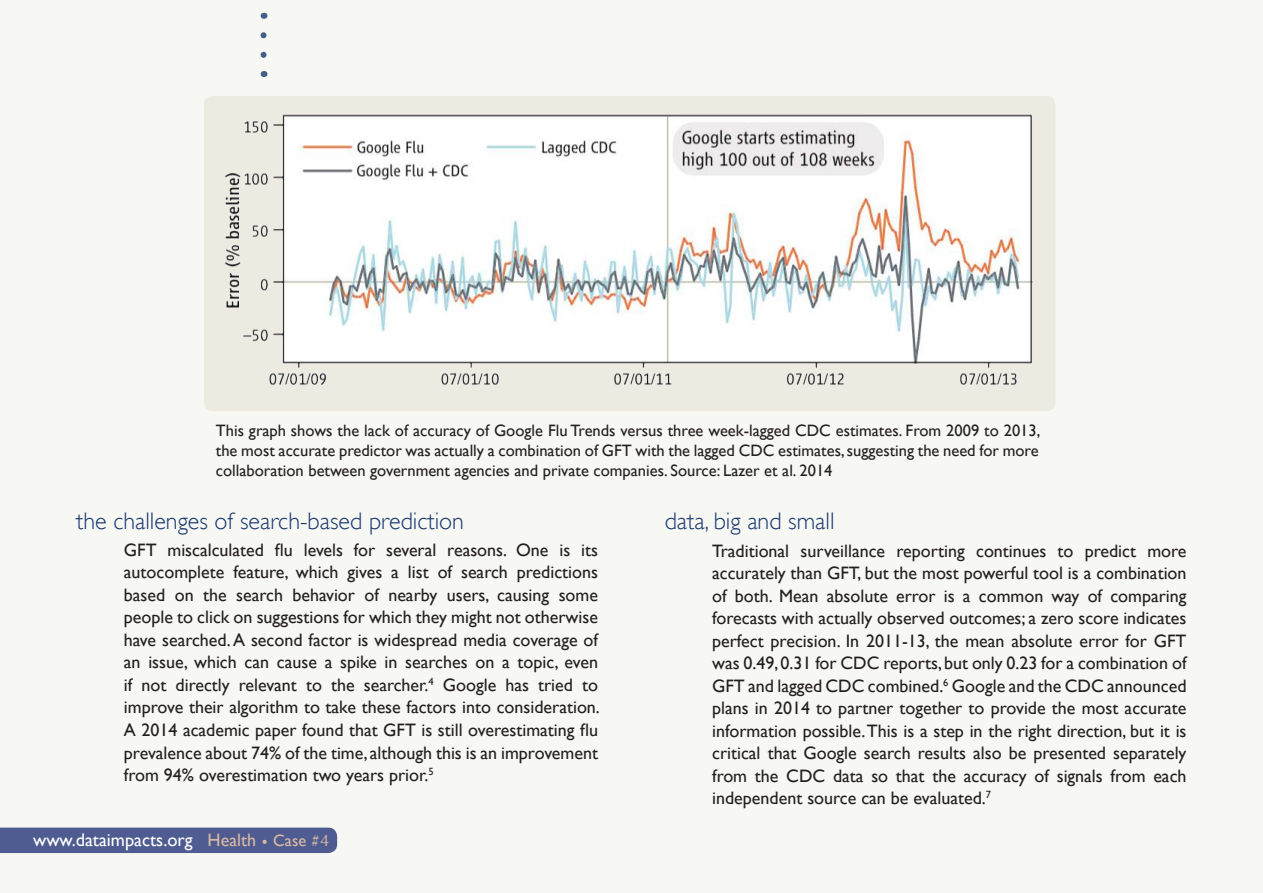
<style>
.page{position:relative;width:1263px;height:893px;background:#f7f7f3}
.page>*{position:absolute;margin:0;border:0;box-sizing:border-box;transform-origin:0 0}
.t1{font:300 24px "Gill Sans";color:#193870}
.t2{font:18.3px "Gill Sans";color:#fff}
.t3{font:18px/22.5px "Gill Sans";color:#231f20;text-align:justify}
.t4{font:16.5px/19.8px "Gill Sans";color:#231f20;text-align:justify}
.s1{font-size:18px;color:#dbbaa5}
.s2{font-family:"Optima";font-size:12px;color:#dbbaa5}
.s3{font-size:16.5px;color:#dbbaa5}
.s4{font-family:"Optima";font-size:16.5px;color:#dbbaa5}
</style>
<div class="page">
<div style="left:204px;top:96px;width:851px;height:315px;background:#eceae1;border-radius:9px"></div>
<svg style="left:261px;top:35px;width:6px;height:23px"></svg>
<div style="left:0;top:828px;width:337px;height:25px;background:#4f5c91"></div>
<img style="left:225px;top:114px;width:808px;height:272px">
<p class="t4" style="left:216px;top:421px;width:826px">This graph shows the lack of accuracy of Google Flu Trends versus three week-lagged CDC estimates. From 2009 to 2013, the most accurate predictor was actually a combination of GFT with the lagged CDC estimates, suggesting the need for more collaboration between government agencies and private companies. Source: Lazer et al. 2014</p>
<h1 class="t1" style="left:76px;top:507px;width:389px">the challenges of search-based prediction</h1>
<p class="t3" style="left:124px;top:538px;width:477px">GFT miscalculated flu levels for several reasons. One is its autocomplete feature, which gives a list of search predictions based on the search behavior of nearby users, causing some people to click on suggestions for which they might not otherwise have searched. A second factor is widespread media coverage of an issue, which can cause a spike in searches on a topic, even if not directly relevant to the searcher.<sup>4</sup> Google has tried to improve their algorithm to take these factors into consideration.<br>A 2014 academic paper found that GFT is still overestimating flu prevalence about 74% of the time, although this is an improvement from 94% overestimation two years prior.<sup>5</sup></p>
<p class="t2" style="left:33px;top:829px;width:298px">www.dataimpacts.org <span class="s1">Health</span> <span class="s2">•</span> <span class="s3">Case</span> <span class="s4">#4</span></p>
<h1 class="t1" style="left:665px;top:507px;width:171px">data, big and small</h1>
<p class="t3" style="left:712px;top:539px;width:476px">Traditional surveillance reporting continues to predict more accurately than GFT, but the most powerful tool is a combination of both. Mean absolute error is a common way of comparing forecasts with actually observed outcomes; a zero score indicates perfect precision. In 2011-13, the mean absolute error for GFT was 0.49, 0.31 for CDC reports, but only 0.23 for a combination of GFT and lagged CDC combined.<sup>6</sup> Google and the CDC announced plans in 2014 to partner together to provide the most accurate information possible. This is a step in the right direction, but it is critical that Google search results also be presented separately from the CDC data so that the accuracy of signals from each independent source can be evaluated.<sup>7</sup></p>
</div>
